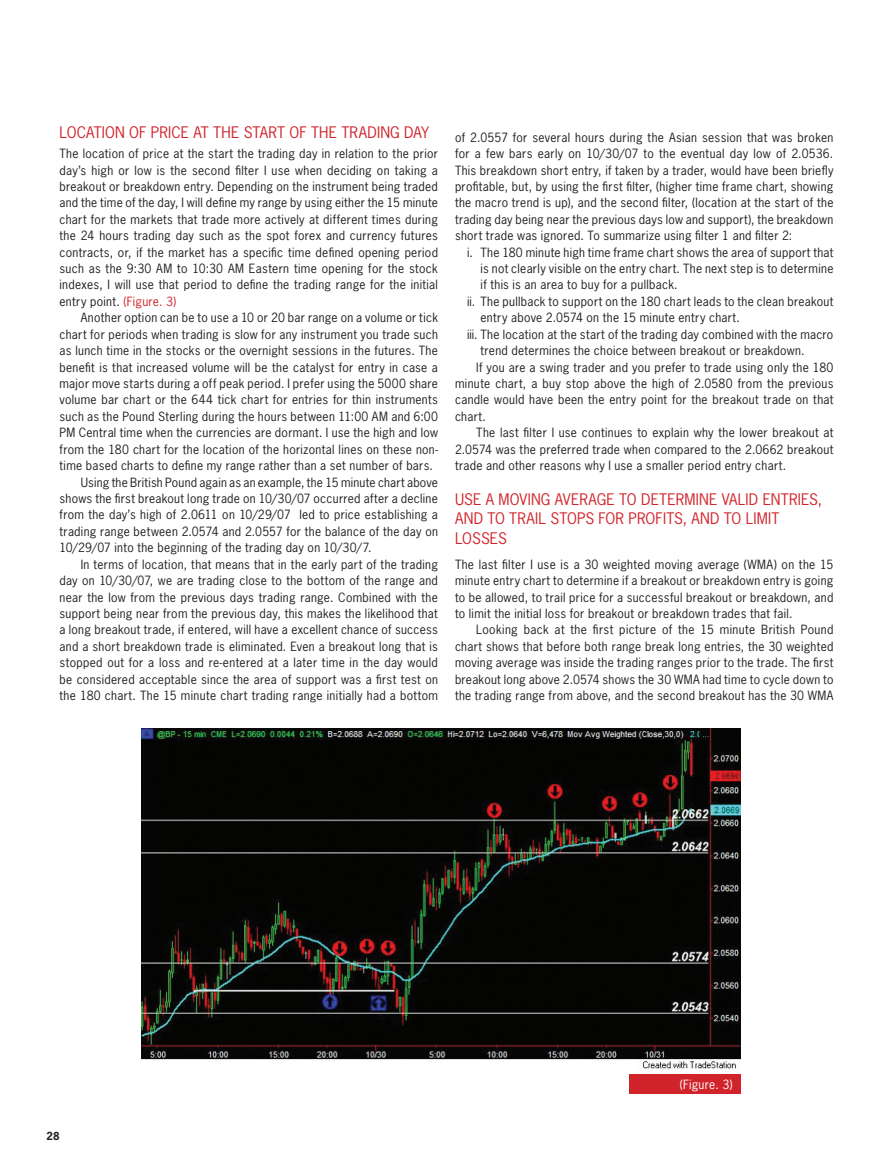
<style>
.page{position:relative;width:893px;height:1170px;background:#fff}
.page>*{position:absolute;margin:0;border:0;box-sizing:border-box;transform-origin:0 0}
.t1{font:15px/19.5px "News Gothic Std";letter-spacing:.015em;color:#d1232a}
.PARA{font:12px/16.4px "News Gothic Std";letter-spacing:.025em;color:#231f20;text-align:justify}
.PARA_FIRST{font:12px/16.4px "News Gothic Std";letter-spacing:.025em;color:#231f20;text-align:justify}
.PARA_BULLETS_i{font:12px/16.4px "News Gothic Std";letter-spacing:.025em;color:#231f20}
.CAPTIONS{font:12px "News Gothic Std";color:#fff}
.HEADER_GREY{font:700 10.5px "News Gothic Std";color:#231f20}
.s1{color:#d1232a}
</style>
<div class="page">
<img style="left:141px;top:728px;width:599px;height:341px">
<div style="left:629px;top:1074px;width:112px;height:20px;background:#d1232a"></div>
<p class="t1" style="left:60px;top:122px;width:371px">Location Of Price At The Start Of The Trading Day</p>
<p class="PARA_FIRST" style="left:60px;top:145px;width:380px">The location of price at the start the trading day in relation to the prior day’s high or low is the second filter I use when deciding on taking a breakout or breakdown entry. Depending on the instrument being traded and the time of the day, I will define my range by using either the 15 minute chart for the markets that trade more actively at different times during the 24 hours trading day such as the spot forex and currency futures contracts, or, if the market has a specific time defined opening period such as the 9:30 AM to 10:30 AM Eastern time opening for the stock indexes, I will use that period to define the trading range for the initial entry point. <span class="s1">(Figure. 3)</span></p>
<p class="PARA" style="left:60px;top:309px;width:380px;text-indent:21px">Another option can be to use a 10 or 20 bar range on a volume or tick chart for periods when trading is slow for any instrument you trade such as lunch time in the stocks or the overnight sessions in the futures. The benefit is that increased volume will be the catalyst for entry in case a major move starts during a off peak period. I prefer using the 5000 share volume bar chart or the 644 tick chart for entries for thin instruments such as the Pound Sterling during the hours between 11:00 AM and 6:00<br>PM Central time when the currencies are dormant. I use the high and low from the 180 chart for the location of the horizontal lines on these non&shy;time based charts to define my range rather than a set number of bars.</p>
<p class="PARA" style="left:60px;top:473px;width:380px;text-indent:21px">Using the British Pound again as an example, the 15 minute chart above shows the first breakout long trade on 10/30/07 occurred after a decline from the day’s high of 2.0611 on 10/29/07 led to price establishing a trading range between 2.0574 and 2.0557 for the balance of the day on 10/29/07 into the beginning of the trading day on 10/30/7.</p>
<p class="PARA" style="left:60px;top:556px;width:380px;text-indent:21px">In terms of location, that means that in the early part of the trading day on 10/30/07, we are trading close to the bottom of the range and near the low from the previous days trading range. Combined with the support being near from the previous day, this makes the likelihood that a long breakout trade, if entered, will have a excellent chance of success and a short breakdown trade is eliminated. Even a breakout long that is stopped out for a loss and re-entered at a later time in the day would be considered acceptable since the area of support was a first test on the 180 chart. The 15 minute chart trading range initially had a bottom</p>
<p class="PARA" style="left:455px;top:129px;width:380px">of 2.0557 for several hours during the Asian session that was broken for a few bars early on 10/30/07 to the eventual day low of 2.0536.<br>This breakdown short entry, if taken by a trader, would have been briefly profitable, but, by using the first filter, (higher time frame chart, showing the macro trend is up), and the second filter, (location at the start of the trading day being near the previous days low and support), the breakdown short trade was ignored. To summarize using filter 1 and filter 2:</p>
<p class="PARA_BULLETS_i" style="left:480px;top:244px;width:354px;text-align:justify">The 180 minute high time frame chart shows the area of support that is not clearly visible on the entry chart. The next step is to determine if this is an area to buy for a pullback.</p>
<p class="PARA_BULLETS_i" style="left:480px;top:293px;width:354px;text-indent:-14px">ii. The pullback to support on the 180 chart leads to the clean breakout entry above 2.0574 on the 15 minute entry chart.</p>
<p class="PARA_BULLETS_i" style="left:480px;top:326px;width:354px;text-indent:-14px">iii. The location at the start of the trading day combined with the macro trend determines the choice between breakout or breakdown.</p>
<p class="PARA" style="left:455px;top:359px;width:380px;text-indent:21px">If you are a swing trader and you prefer to trade using only the 180 minute chart, a buy stop above the high of 2.0580 from the previous candle would have been the entry point for the breakout trade on that chart.</p>
<p class="PARA" style="left:455px;top:424px;width:380px;text-indent:21px">The last filter I use continues to explain why the lower breakout at 2.0574 was the preferred trade when compared to the 2.0662 breakout trade and other reasons why I use a smaller period entry chart.</p>
<p class="t1" style="left:455px;top:489px;width:10px">Use</p>
<p class="t1" style="left:486px;top:489px;width:165px">A Moving Average To Dete</p>
<p class="PARA" style="left:467px;top:244px;width:7px">i.</p>
<p class="t1" style="left:455px;top:489px;width:369px;text-indent:221px">rmine Valid Entries,<br>An d To Trail Stops For Profits, An d To Limit<br>Losses</p>
<p class="PARA_FIRST" style="left:455px;top:556px;width:380px">The last filter I use is a 30 weighted moving average (WMA) on the 15 minute entry chart to determine if a breakout or breakdown entry is going to be allowed, to trail price for a successful breakout or breakdown, and to limit the initial loss for breakout or breakdown trades that fail.</p>
<p class="PARA" style="left:455px;top:621px;width:380px;text-indent:21px">Looking back at the first picture of the 15 minute British Pound chart shows that before both range break long entries, the 30 weighted moving average was inside the trading ranges prior to the trade. The first breakout long above 2.0574 shows the 30 WMA had time to cycle down to the trading range from above, and the second breakout has the 30 WMA</p>
<p class="HEADER_GREY" style="left:46px;top:1129px;width:15px">28</p>
<p class="CAPTIONS" style="left:680px;top:1076px;width:54px">(Figure. 3)</p>
</div>
